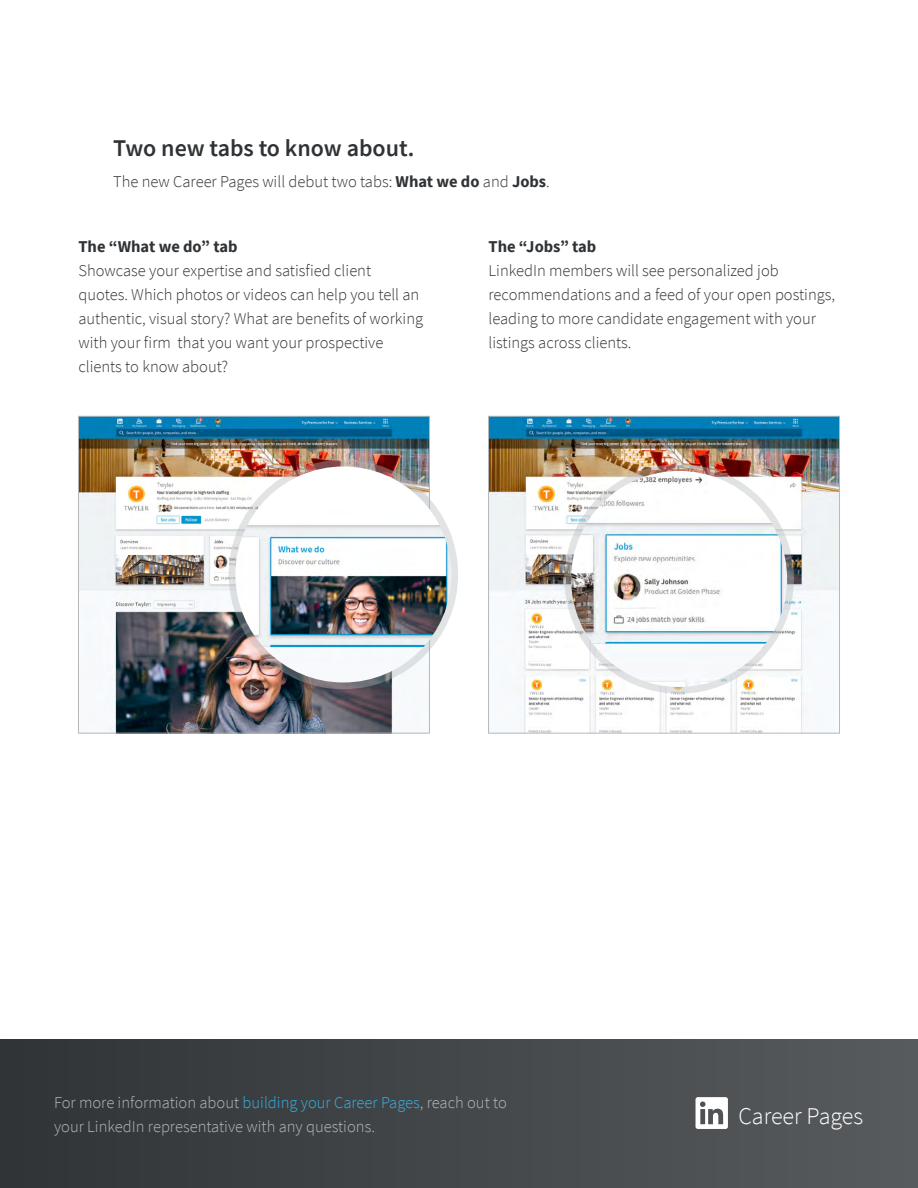
<style>
.page{position:relative;width:918px;height:1188px;background:#fff}
.page>*{position:absolute;margin:0;border:0;box-sizing:border-box;transform-origin:0 0}
.t1{font:600 24px "Source Sans Pro";color:#303336}
.t2{font:300 24px "Source Sans Pro";color:#fff}
.t3{font:300 16.5px/24px "Source Sans Pro";color:#303336}
.t4{font:300 16.5px/24px "Source Sans Pro";color:#b6b9bc}
.t5{font:700 16.5px "Source Sans Pro";color:#303336}
.s1{font-weight:700}
.s2{color:#34b3e4}
</style>
<div class="page">
<img style="left:80px;top:418px;width:348px;height:313px">
<div style="left:78px;top:416px;width:352px;height:317px;border:1px solid #b6b9bc"></div>
<img style="left:490px;top:418px;width:348px;height:313px">
<div style="left:488px;top:416px;width:352px;height:317px;border:1px solid #b6b9bc"></div>
<div style="left:0;top:1040px;width:918px;height:148px;background:linear-gradient(to right,#313337,#585b5e)"></div>
<img style="left:229px;top:460px;width:229px;height:229px;border-radius:50%">
<img style="left:235px;top:466px;width:216px;height:216px;border-radius:108px">
<img style="left:564px;top:464px;width:230px;height:230px;border-radius:50%">
<img style="left:571px;top:471px;width:216px;height:216px;border-radius:108px">
<svg style="left:696px;top:1097px;width:32px;height:32px"></svg>
<h1 class="t1" style="left:113px;top:132px;width:303px">Two new tabs to know about.</h1>
<p class="t3" style="left:113px;top:169px;width:438px">The new Career Pages will debut two tabs: <span class="s1">What we do</span> and <span class="s1">Jobs</span>.</p>
<p class="t5" style="left:78px;top:235px;width:161px">The “What we do” tab</p>
<p class="t3" style="left:78px;top:259px;width:346px">Showcase your expertise and satisfied client quotes. Which photos or videos can help you tell an authentic, visual story? What are benefits of working with your firm that you want your prospective clients to know about?</p>
<p class="t5" style="left:489px;top:236px;width:109px">The “Jobs” tab</p>
<p class="t3" style="left:489px;top:259px;width:348px">LinkedIn members will see personalized job recommendations and a feed of your open postings, leading to more candidate engagement with your listings across clients.</p>
<p class="t4" style="left:54px;top:1090px;width:454px">For more information about <span class="s2">building your Career Pages</span>, reach out to your LinkedIn representative with any questions.</p>
<h1 class="t2" style="left:738px;top:1101px;width:126px">Career Pages</h1>
</div>
